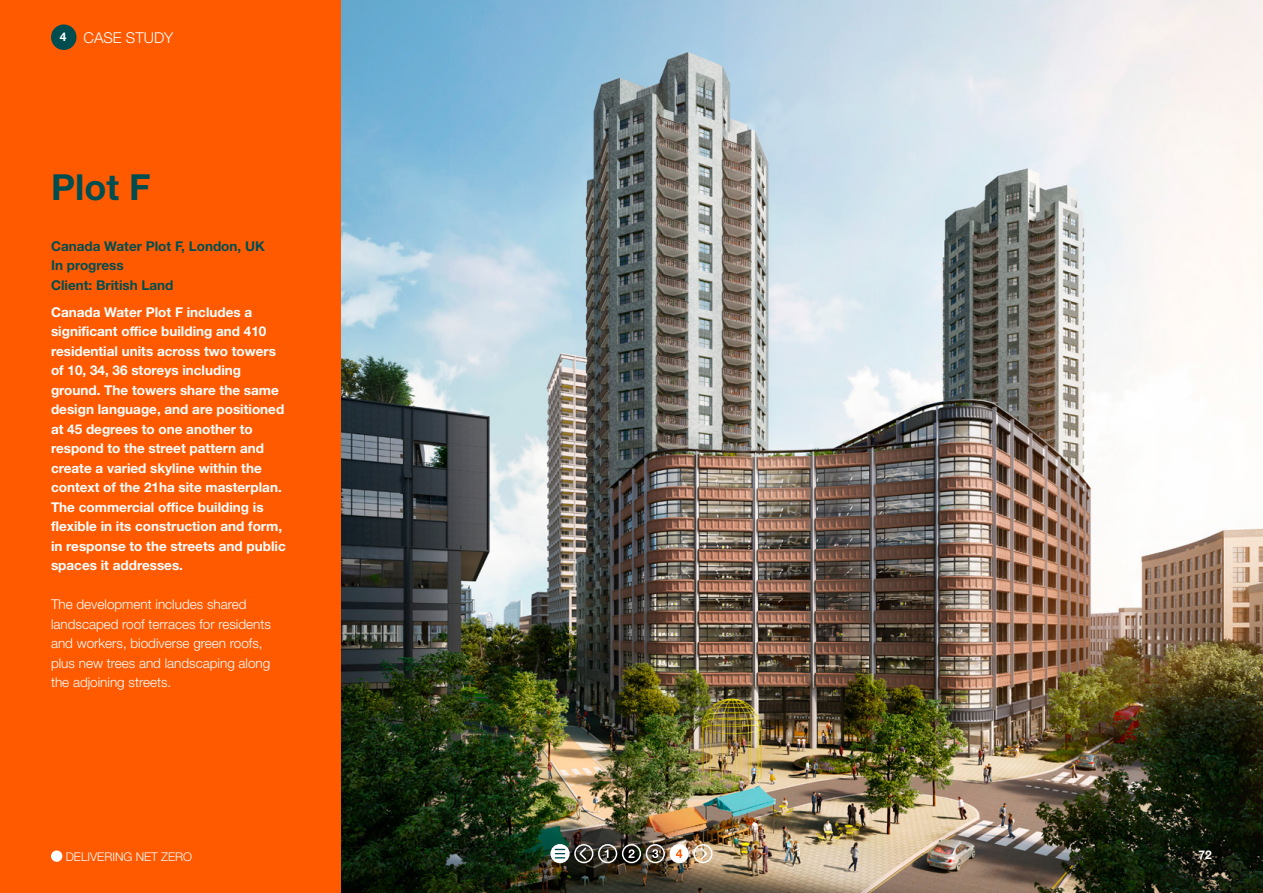
<style>
.page{position:relative;width:1263px;height:893px;background:#fff}
.page>*{position:absolute;margin:0;border:0;box-sizing:border-box;transform-origin:0 0}
.t1{font:700 36px "Helvetica Neue LT Pro";color:#004d50}
.t2{font:300 15px "Helvetica Neue LT Pro";color:#fff}
.t3{font:700 13.5px/19.5px "Helvetica Neue LT Pro";color:#fff}
.t4{font:300 13.5px/19.5px "Helvetica Neue LT Pro";color:#fff}
.t5{font:700 13.5px/19.5px "Helvetica Neue LT Pro";color:#004d50}
.t6{font:300 12px "Helvetica Neue LT Pro";color:#fff}
.t7{font:700 12px "Helvetica Neue LT Pro";color:#fff}
.s1{font-weight:700;color:#ff5a00}
</style>
<div class="page">
<img style="left:341px;top:0;width:922px;height:893px">
<div style="left:0;top:0;width:341px;height:893px;background:#ff5a00"></div>
<div style="left:51px;top:850px;width:11px;height:12px;background:#fff;border-radius:50%"></div>
<div style="left:51px;top:24px;width:26px;height:26px;background:#004d50;border-radius:50%"></div>
<svg style="left:699px;top:847px;width:10px;height:13px"></svg>
<div style="left:693px;top:844px;width:19px;height:19px;border:2px solid #fff;border-radius:50%"></div>
<svg style="left:605px;top:849px;width:3px;height:9px"></svg>
<div style="left:598px;top:844px;width:19px;height:19px;border:2px solid #fff;border-radius:50%"></div>
<svg style="left:551px;top:845px;width:18px;height:17px"></svg>
<svg style="left:555px;top:849px;width:10px;height:9px"></svg>
<div style="left:550px;top:844px;width:20px;height:19px;border:2px solid #fff;border-radius:50%"></div>
<svg style="left:628px;top:849px;width:6px;height:9px"></svg>
<div style="left:622px;top:844px;width:19px;height:19px;border:2px solid #fff;border-radius:50%"></div>
<div style="left:670px;top:845px;width:18px;height:17px;background:#fff;border-radius:50%"></div>
<svg style="left:676px;top:849px;width:6px;height:9px"></svg>
<div style="left:669px;top:844px;width:20px;height:19px;border:2px solid #fff;border-radius:50%"></div>
<svg style="left:652px;top:849px;width:6px;height:9px"></svg>
<div style="left:646px;top:844px;width:19px;height:19px;border:2px solid #fff;border-radius:50%"></div>
<svg style="left:578px;top:847px;width:10px;height:13px"></svg>
<div style="left:574px;top:844px;width:19px;height:19px;border:2px solid #fff;border-radius:50%"></div>
<p class="t7" style="left:60px;top:30px;width:8px">4</p>
<p class="t2" style="left:83px;top:28px;width:92px">CASE STUDY</p>
<h1 class="t1" style="left:51px;top:165px;width:101px">Plot F</h1>
<p class="t5" style="left:51px;top:236px;width:215px">Canada Water Plot F, London, UK<br>In progress<br>Client: British Land</p>
<p class="t3" style="left:51px;top:302px;width:236px">Canada Water Plot F includes a significant office building and 410 residential units across two towers of 10, 34, 36 storeys including ground. The towers share the same design language, and are positioned at 45 degrees to one another to respond to the street pattern and create a varied skyline within the context of the 21ha site masterplan.<br>The commercial office building is flexible in its construction and form, in response to the streets and public spaces it addresses.</p>
<p class="t4" style="left:51px;top:594px;width:221px">The development includes shared landscaped roof terraces for residents and workers, biodiverse green roofs, plus new trees and landscaping along the adjoining streets.</p>
<p class="t6" style="left:66px;top:849px;width:170px">DELIVERING NET ZERO <span class="s1">GUIDE</span></p>
<p class="t7" style="left:1198px;top:847px;width:15px">72</p>
</div>
